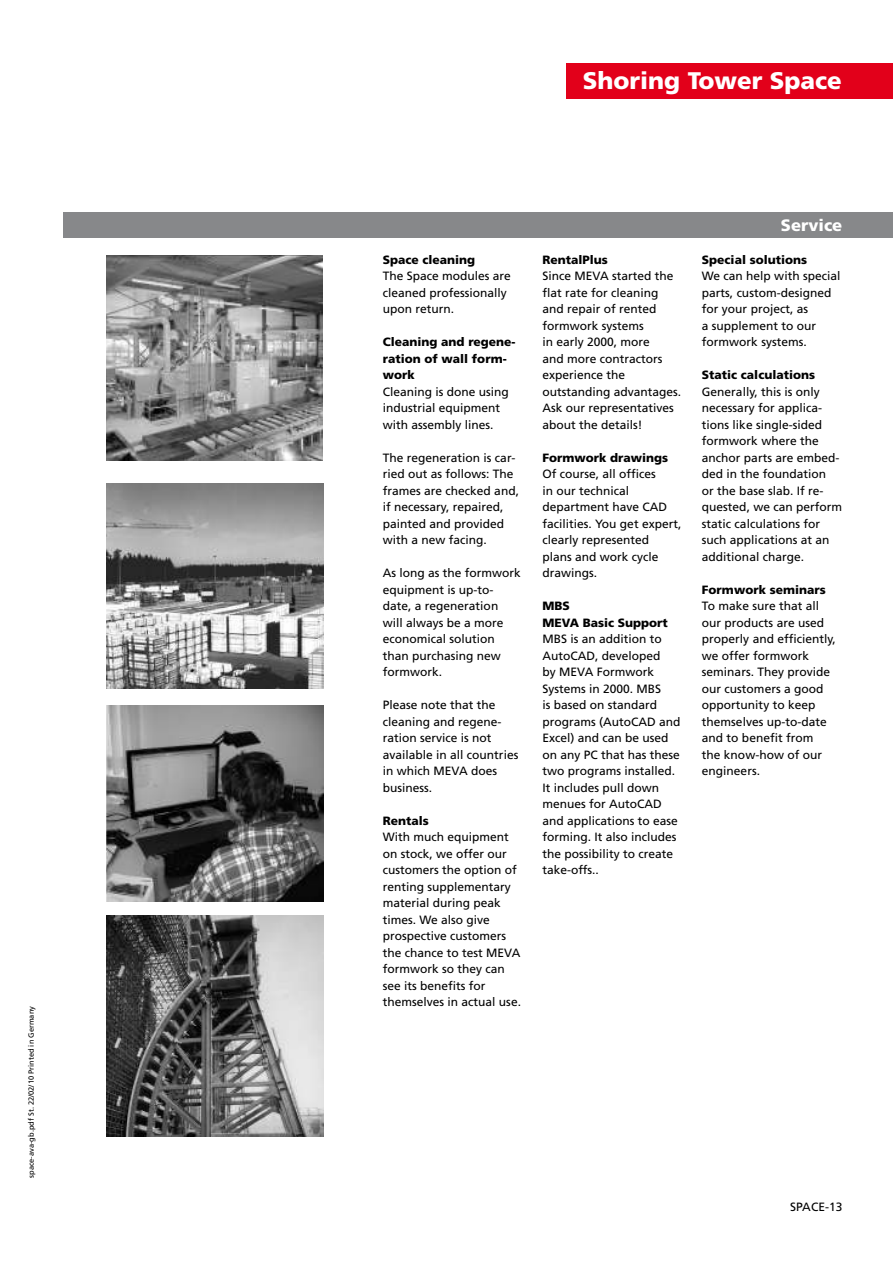
<style>
.page{position:relative;width:893px;height:1263px;background:#fff}
.page>*{position:absolute;margin:0;border:0;box-sizing:border-box;transform-origin:0 0}
.t1{font:900 24px "Frutiger LT";color:#fff}
.t2{font:900 16.5px "Frutiger LT";color:#fff}
.t3{font:12px/16.5px "Frutiger";color:#000}
.t4{font:900 12px/16.5px "Frutiger LT";color:#000}
.t5{font:7.5px "Frutiger";color:#000}
</style>
<div class="page">
<div style="left:64px;top:213px;width:828px;height:25px;background:#87888a"></div>
<div style="left:567px;top:64px;width:325px;height:35px;background:#e2001a"></div>
<img style="left:107px;top:255px;width:216px;height:205px">
<img style="left:107px;top:483px;width:216px;height:205px">
<img style="left:107px;top:915px;width:216px;height:222px">
<img style="left:107px;top:706px;width:217px;height:195px">
<p class="t5" style="left:28px;top:1178px;width:173px;rotate:-90deg">space-ava-gb.pdf St. 22/02/10 Printed in Germany</p>
<h1 class="t1" style="left:583px;top:71px;width:260px">Shoring Tower Space</h1>
<p class="t4" style="left:383px;top:252px;width:94px">Space cleaning</p>
<p class="t3" style="left:383px;top:269px;width:130px">The Space modules are cleaned professionally upon return.</p>
<p class="t4" style="left:383px;top:335px;width:134px">Cleaning and regene&shy;ration of wall form&shy;work</p>
<p class="t3" style="left:383px;top:384px;width:128px">Cleaning is done using industrial equipment with assembly lines.</p>
<p class="t3" style="left:383px;top:450px;width:138px">The regeneration is car&shy;ried out as follows: The frames are checked and, if necessary, repaired, painted and provided with a new facing.</p>
<p class="t3" style="left:383px;top:566px;width:140px">As long as the formwork equipment is up-to&shy;date, a regeneration will always be a more economical solution than purchasing new formwork.</p>
<p class="t3" style="left:383px;top:698px;width:137px">Please note that the cleaning and regene&shy;ration service is not available in all countries in which MEVA does business.</p>
<p class="t4" style="left:383px;top:813px;width:48px">Rentals</p>
<p class="t3" style="left:383px;top:830px;width:140px">With much equipment on stock, we offer our customers the option of renting supplementary material during peak times. We also give prospective customers the chance to test MEVA formwork so they can see its benefits for themselves in actual use.</p>
<p class="t4" style="left:542px;top:252px;width:67px">RentalPlus</p>
<p class="t3" style="left:542px;top:269px;width:140px">Since MEVA started the flat rate for cleaning and repair of rented formwork systems<br>in early 2000, more<br>and more contractors experience the outstanding advantages.<br>Ask our representatives about the details!</p>
<p class="t4" style="left:542px;top:450px;width:127px">Formwork drawings</p>
<p class="t3" style="left:542px;top:467px;width:140px">Of course, all offices<br>in our technical department have CAD facilities. You get expert, clearly represented plans and work cycle drawings.</p>
<p class="t4" style="left:542px;top:599px;width:127px">MBS<br>MEVA Basic Support</p>
<p class="t3" style="left:542px;top:632px;width:140px">MBS is an addition to<br>AutoCAD, developed<br>by MEVA Formwork<br>Systems in 2000. MBS<br>is based on standard programs (AutoCAD and<br>Excel) and can be used on any PC that has these two programs installed.<br>It includes pull down menues for AutoCAD and applications to ease forming. It also includes the possibility to create take-offs..</p>
<h2 class="t2" style="left:780px;top:218px;width:63px">Service</h2>
<p class="t4" style="left:702px;top:252px;width:107px">Special solutions</p>
<p class="t3" style="left:702px;top:269px;width:140px">We can help with special parts, custom-designed for your project, as<br>a supplement to our formwork systems.</p>
<p class="t4" style="left:702px;top:368px;width:115px">Static calculations</p>
<p class="t3" style="left:702px;top:384px;width:142px">Generally, this is only necessary for applica&shy;tions like single-sided formwork where the anchor parts are embed&shy;ded in the foundation<br>or the base slab. If re&shy;quested, we can perform static calculations for such applications at an additional charge.</p>
<p class="t4" style="left:702px;top:582px;width:125px">Formwork seminars</p>
<p class="t3" style="left:702px;top:599px;width:135px">To make sure that all our products are used properly and efficiently, we offer formwork seminars. They provide our customers a good opportunity to keep themselves up-to-date and to benefit from<br>the know-how of our engineers.</p>
<p class="t3" style="left:790px;top:1199px;width:54px">SPACE-13</p>
</div>
